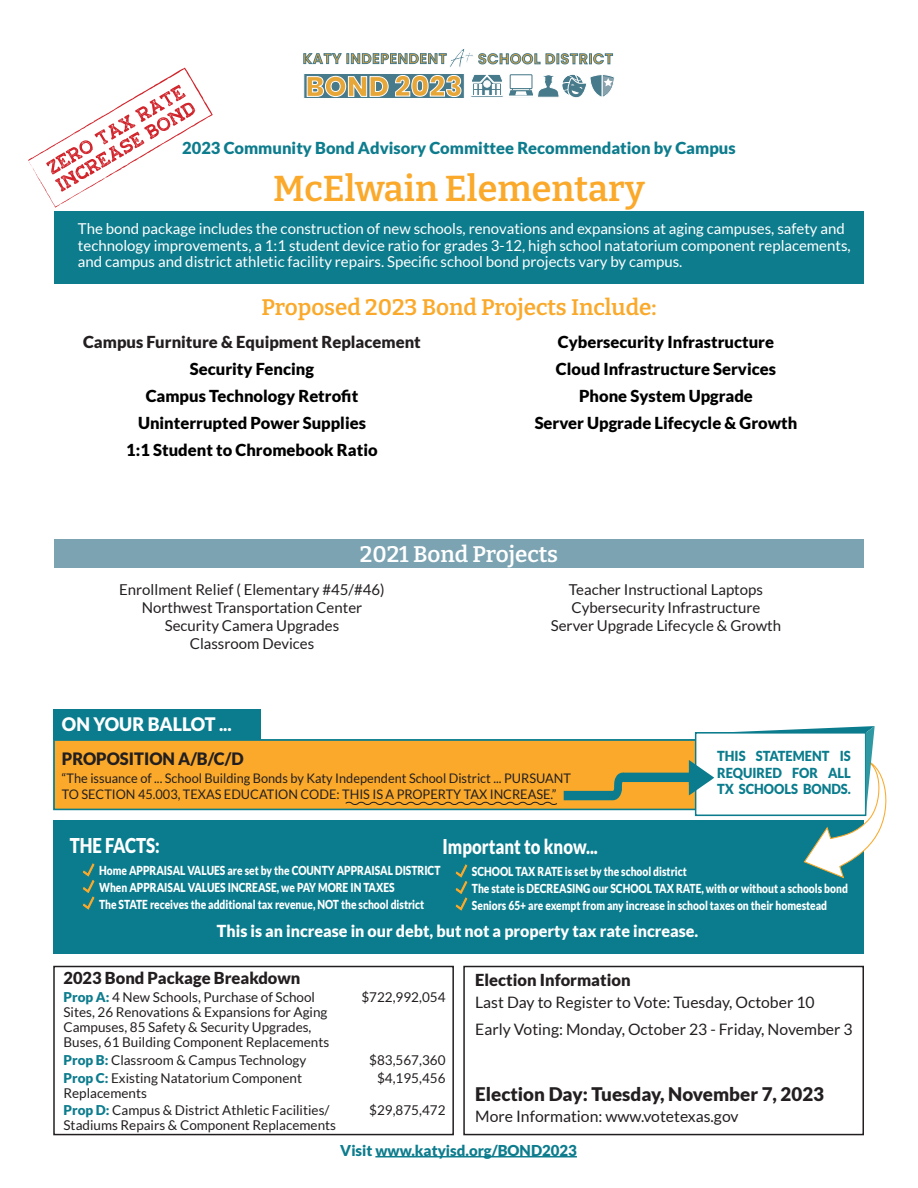
<style>
.page{position:relative;width:918px;height:1188px;background:#fff}
.page>*{position:absolute;margin:0;border:0;box-sizing:border-box;transform-origin:0 0}
.t1{font:600 36px "Bitter";color:#faa92a}
.t2{font:600 22.5px "Bitter";color:#faa92a}
.t3{font:600 22.5px "Bitter";color:#fff}
.t4{font:900 20.4px "Lato";color:#fff;scale:.82 1}
.t5{font:900 18.75px "Lato";color:#231f20}
.t6{font:900 18.6px "Lato";color:#fff}
.t7{font:900 17.1px "Lato";color:#231f20}
.list{font:900 16.5px "Lato";color:#000}
.Edits_Bonds{font:900 16.5px "Lato";color:#231f20}
.t8{font:900 16.5px "Lato";color:#fff}
.t9{font:900 16.5px "Lato";color:#0d7c8d}
.t10{font:15.75px/27px "Lato";color:#231f20}
.t11{font:15px/16.5px "Lato";color:#fff}
.last_year_bond{font:15px "Lato";color:#231f20}
.t12{font:900 15px "Lato";color:#0d7c8d}
.t13{font:900 13.8px/16.6px "Lato";color:#0a7c8d;text-align:justify;scale:.93 1}
.t14{font:13.5px/15px "Lato";color:#231f20}
.t15{font:13.2px/15.9px "Lato";color:#231f20}
.t16{font:900 12.45px/16.5px "Lato";color:#fff;scale:.82 1}
.s1{font-weight:900;color:#0d7c8d}
</style>
<div class="page">
<svg style="left:303px;top:49px;width:312px;height:49px"></svg>
<svg style="left:28px;top:67px;width:185px;height:141px"></svg>
<div style="left:54px;top:212px;width:810px;height:72px;background:#0d7c8d"></div>
<div style="left:54px;top:539px;width:810px;height:29px;background:#7ba3b1"></div>
<div style="left:54px;top:740px;width:808px;height:69px;background:#faa92a"></div>
<div style="left:53px;top:739px;width:810px;height:71px;border:2px solid #0a7c8d"></div>
<div style="left:53px;top:820px;width:810px;height:134px;background:#0a7c8d"></div>
<div style="left:53px;top:709px;width:208px;height:31px;background:#0a7c8d"></div>
<svg style="left:345px;top:801px;width:213px;height:4px"></svg>
<svg style="left:564px;top:726px;width:323px;height:153px"></svg>
<svg style="left:82px;top:863px;width:13px;height:47px"></svg>
<svg style="left:455px;top:864px;width:13px;height:47px"></svg>
<div style="left:53px;top:966px;width:401px;height:169px;border:2px solid #231f20"></div>
<div style="left:463px;top:966px;width:401px;height:169px;border:2px solid #231f20"></div>
<hr style="left:375px;top:1156px;width:202px;height:1px;background:#0d7c8d">
<p class="t9" style="left:182px;top:138px;width:555px">2023 Community Bond Advisory Committee Recommendation by Campus</p>
<p class="t1" style="left:273px;top:160px;width:373px">McElwain Elementary</p>
<p class="t11" style="left:78px;top:220px;width:774px">The bond package includes the construction of new schools, renovations and expansions at aging campuses, safety and technology improvements, a 1:1 student device ratio for grades 3-12, high school natatorium component replacements, and campus and district athletic facility repairs. Specific school bond projects vary by campus.</p>
<p class="t2" style="left:261px;top:290px;width:397px">Proposed 2023 Bond Projects Include:</p>
<p class="Edits_Bonds" style="left:83px;top:332px;width:339px">Campus Furniture &amp; Equipment Replacement</p>
<p class="list" style="left:190px;top:359px;width:126px">Security Fencing</p>
<p class="list" style="left:146px;top:386px;width:214px">Campus Technology Retrofit</p>
<p class="list" style="left:138px;top:413px;width:229px">Uninterrupted Power Supplies</p>
<p class="list" style="left:126px;top:440px;width:253px">1:1 Student to Chromebook Ratio</p>
<p class="list" style="left:558px;top:332px;width:218px">Cybersecurity Infrastructure</p>
<p class="list" style="left:556px;top:359px;width:222px">Cloud Infrastructure Services</p>
<p class="list" style="left:579px;top:386px;width:175px">Phone System Upgrade</p>
<p class="list" style="left:535px;top:413px;width:264px">Server Upgrade Lifecycle &amp; Growth</p>
<p class="t3" style="left:360px;top:536px;width:200px">2021 Bond Projects</p>
<p class="last_year_bond" style="left:119px;top:582px;width:267px">Enrollment Relief ( Elementary #45/#46)</p>
<p class="last_year_bond" style="left:142px;top:600px;width:222px">Northwest Transportation Center</p>
<p class="last_year_bond" style="left:165px;top:618px;width:176px">Security Camera Upgrades</p>
<p class="last_year_bond" style="left:190px;top:636px;width:126px">Classroom Devices</p>
<p class="last_year_bond" style="left:569px;top:582px;width:196px">Teacher Instructional Laptops</p>
<p class="last_year_bond" style="left:572px;top:600px;width:190px">Cybersecurity Infrastructure</p>
<p class="last_year_bond" style="left:551px;top:618px;width:232px">Server Upgrade Lifecycle &amp; Growth</p>
<p class="t6" style="left:62px;top:713px;width:171px">ON YOUR BALLOT ...</p>
<p class="t7" style="left:62px;top:748px;width:183px">PROPOSITION A/B/C/D</p>
<p class="t15" style="left:62px;top:770px;width:510px">“The issuance of ... School Building Bonds by Katy Independent School District ... PURSUANT<br>TO SECTION 45.003, TEXAS EDUCATION CODE: THIS IS A PROPERTY TAX INCREASE.”</p>
<p class="t13" style="left:717px;top:747px;width:145px">THIS STATEMENT IS REQUIRED FOR ALL TX SCHOOLS BONDS.</p>
<p class="t4" style="left:70px;top:834px;width:111px">THE FACTS:</p>
<p class="t16" style="left:99px;top:862px;width:418px">Home APPRAISAL VALUES are set by the COUNTY APPRAISAL DISTRICT<br>When APPRAISAL VALUES INCREASE, we PAY MORE IN TAXES<br>The STATE receives the additional tax revenue, NOT the school district</p>
<p class="t4" style="left:443px;top:835px;width:191px">Important to know...</p>
<p class="t16" style="left:472px;top:863px;width:460px">SCHOOL TAX RATE is set by the school district<br>The state is DECREASING our SCHOOL TAX RATE, with or without a schools bond<br>Seniors 65+ are exempt from any increase in school taxes on their homestead</p>
<p class="t8" style="left:217px;top:921px;width:483px">This is an increase in our debt, but not a property tax rate increase.</p>
<p class="Edits_Bonds" style="left:63px;top:968px;width:239px">2023 Bond Package Breakdown</p>
<p class="t14" style="left:63px;top:989px;width:267px"><span class="s1">Prop A:</span> 4 New Schools, Purchase of School Sites, 26 Renovations &amp; Expansions for Aging Campuses, 85 Safety &amp; Security Upgrades, Buses, 61 Building Component Replacements</p>
<p class="t14" style="left:63px;top:1053px;width:244px"><span class="s1">Prop B:</span> Classroom &amp; Campus Technology</p>
<p class="t14" style="left:63px;top:1071px;width:240px"><span class="s1">Prop C:</span> Existing Natatorium Component</p>
<p class="t14" style="left:63px;top:1086px;width:85px">Replacements</p>
<p class="t14" style="left:63px;top:1103px;width:274px"><span class="s1">Prop D:</span> Campus &amp; District Athletic Facilities/<br>Stadiums Repairs &amp; Component Replacements</p>
<p class="t14" style="left:361px;top:989px;width:86px">$722,992,054</p>
<p class="t14" style="left:369px;top:1053px;width:78px">$83,567,360</p>
<p class="t14" style="left:377px;top:1071px;width:70px">$4,195,456</p>
<p class="t14" style="left:369px;top:1103px;width:78px">$29,875,472</p>
<p class="Edits_Bonds" style="left:475px;top:970px;width:157px">Election Information</p>
<p class="t10" style="left:475px;top:989px;width:379px">Last Day to Register to Vote: Tuesday, October 10<br>Early Voting: Monday, October 23 - Friday, November 3</p>
<p class="t5" style="left:475px;top:1083px;width:350px">Election Day: Tuesday, November 7, 2023</p>
<p class="t10" style="left:475px;top:1102px;width:265px">More Information: www.votetexas.gov</p>
<p class="t12" style="left:340px;top:1142px;width:238px">Visit www.katyisd.org/BOND2023</p>
</div>
